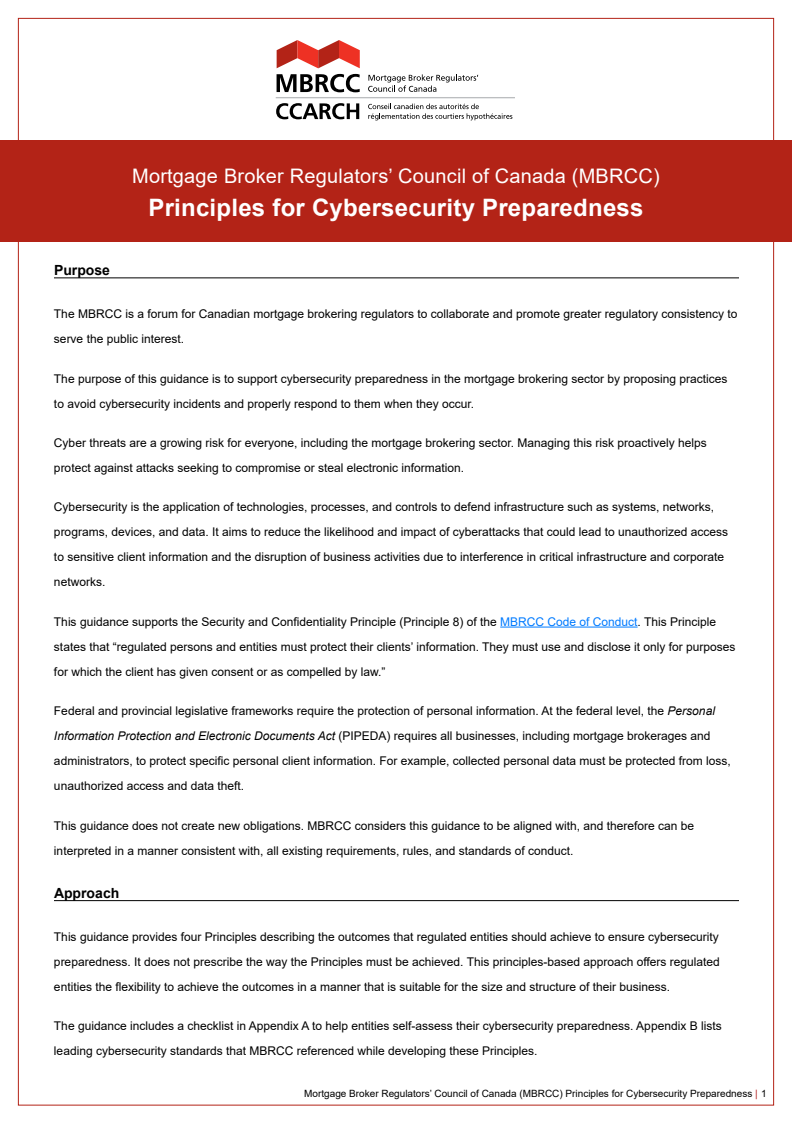
<style>
.page{position:relative;width:792px;height:1123px;background:#fff}
.page>*{position:absolute;margin:0;border:0;box-sizing:border-box;transform-origin:0 0}
.t1{font:700 24px "Arial";letter-spacing:.01em;color:#fff}
.t2{font:20px "Arial";letter-spacing:.01em;color:#fff}
.t3{font:700 14px "Arial";color:#000}
.t4{font:12px/25px "Arial";color:#000}
.t5{font:10px "Arial";color:#000101}
.s1{color:#007bff}
.s2{font-style:italic}
.s3{color:#b32625}
</style>
<div class="page">
<svg style="left:277px;top:74px;width:83px;height:18px"></svg>
<svg style="left:277px;top:40px;width:83px;height:28px"></svg>
<svg style="left:368px;top:74px;width:110px;height:18px"></svg>
<svg style="left:276px;top:103px;width:83px;height:16px"></svg>
<svg style="left:368px;top:104px;width:144px;height:16px"></svg>
<hr style="left:276px;top:97px;width:239px;height:1px;background:#bcbec0">
<div style="left:0;top:140px;width:792px;height:102px;background:#b32317"></div>
<hr style="left:500px;top:627px;width:138px;height:1px;background:#007bff">
<hr style="left:54px;top:278px;width:685px;height:1px;background:#000">
<hr style="left:54px;top:900px;width:685px;height:1px;background:#000">
<h2 class="t2" style="left:132px;top:162px;width:529px">Mortgage Broker Regulators’ Council of Canada (MBRCC)</h2>
<h1 class="t1" style="left:148px;top:191px;width:497px">Principles for Cybersecurity Preparedness</h1>
<p class="t3" style="left:54px;top:260px;width:58px">Purpose</p>
<p class="t4" style="left:54px;top:301px;width:685px">The MBRCC is a forum for Canadian mortgage brokering regulators to collaborate and promote greater regulatory consistency to serve the public interest.</p>
<p class="t4" style="left:54px;top:366px;width:675px">The purpose of this guidance is to support cybersecurity preparedness in the mortgage brokering sector by proposing practices to avoid cybersecurity incidents and properly respond to them when they occur.</p>
<p class="t4" style="left:54px;top:430px;width:654px">Cyber threats are a growing risk for everyone, including the mortgage brokering sector. Managing this risk proactively helps protect against attacks seeking to compromise or steal electronic information.</p>
<p class="t4" style="left:54px;top:495px;width:676px">Cybersecurity is the application of technologies, processes, and controls to defend infrastructure such as systems, networks, programs, devices, and data. It aims to reduce the likelihood and impact of cyberattacks that could lead to unauthorized access to sensitive client information and the disruption of business activities due to interference in critical infrastructure and corporate networks.</p>
<p class="t4" style="left:54px;top:609px;width:683px">This guidance supports the Security and Confidentiality Principle (Principle 8) of the <span class="s1">MBRCC Code of Conduct</span>. This Principle states that “regulated persons and entities must protect their clients’ information. They must use and disclose it only for purposes for which the client has given consent or as compelled by law.”</p>
<p class="t4" style="left:54px;top:698px;width:678px">Federal and provincial legislative frameworks require the protection of personal information. At the federal level, the <span class="s2">Personal Information Protection and Electronic Documents Act</span> (PIPEDA) requires all businesses, including mortgage brokerages and administrators, to protect specific personal client information. For example, collected personal data must be protected from loss, unauthorized access and data theft.</p>
<p class="t4" style="left:54px;top:813px;width:642px">This guidance does not create new obligations. MBRCC considers this guidance to be aligned with, and therefore can be interpreted in a manner consistent with, all existing requirements, rules, and standards of conduct.</p>
<p class="t3" style="left:54px;top:883px;width:67px">Approach</p>
<p class="t4" style="left:54px;top:924px;width:667px;text-align:justify">This guidance provides four Principles describing the outcomes that regulated entities should achieve to ensure cybersecurity preparedness. It does not prescribe the way the Principles must be achieved. This principles-based approach offers regulated entities the flexibility to achieve the outcomes in a manner that is suitable for the size and structure of their business.</p>
<p class="t4" style="left:54px;top:1013px;width:669px">The guidance includes a checklist in Appendix A to help entities self-assess their cybersecurity preparedness. Appendix B lists leading cybersecurity standards that MBRCC referenced while developing these Principles.</p>
<p class="t5" style="left:304px;top:1086px;width:464px">Mortgage Broker Regulators’ Council of Canada (MBRCC) Principles for Cybersecurity Preparedness <span class="s3">|</span> 1</p>
</div>
